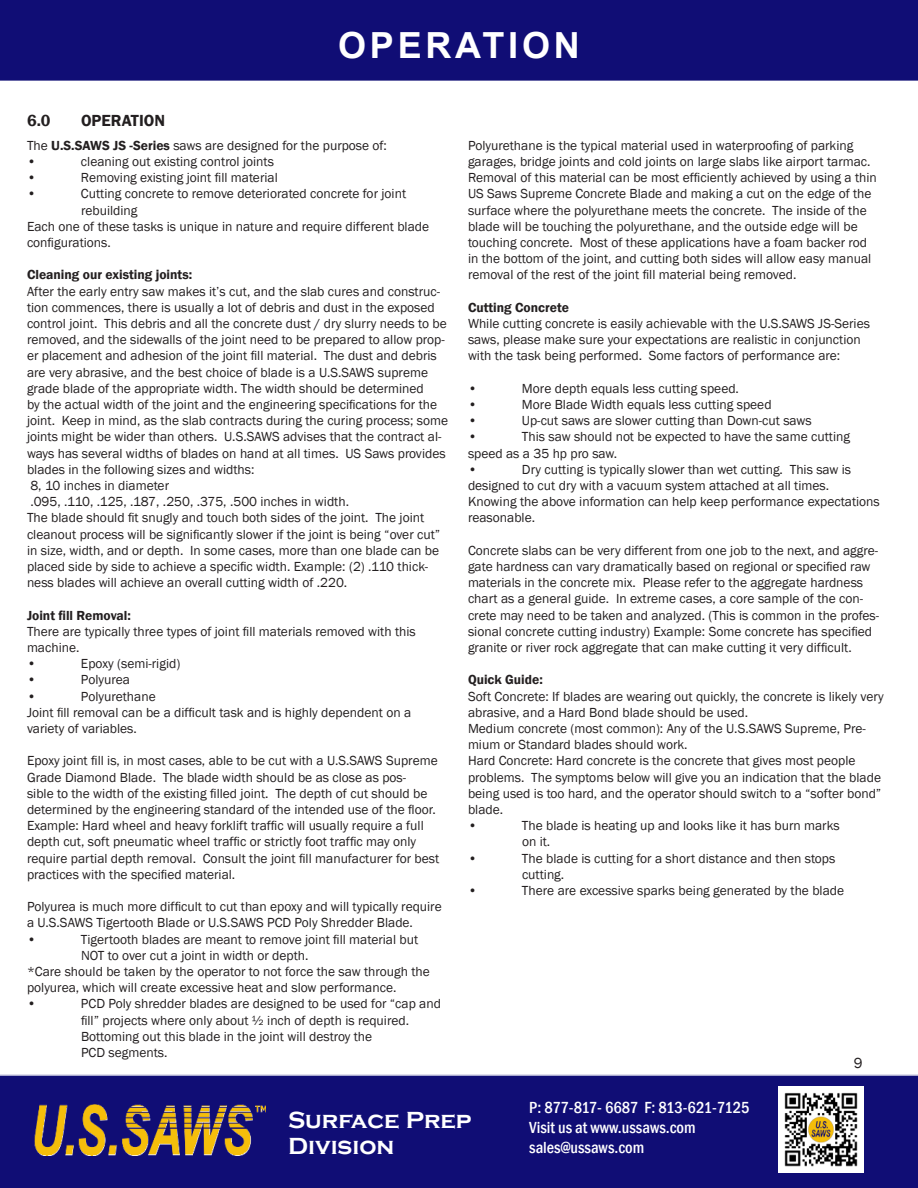
<style>
.page{position:relative;width:918px;height:1188px;background:#fff}
.page>*{position:absolute;margin:0;border:0;box-sizing:border-box;transform-origin:0 0}
.t1{font:700 36px "Arial";letter-spacing:.105em;color:#fff}
.t2{font:700 24px/25.3px "Copperplate Gothic";color:#fff}
.t3{font:500 condensed 16.5px/19.8px "Franklin Gothic";color:#fff}
.t4{font:600 16.5px "Franklin Gothic";color:#231f20}
.t5{font:15px "Franklin Gothic";color:#231f20}
.t6{font:13.5px/16.2px "Franklin Gothic";color:#231f20}
.t7{font:600 13.5px "Franklin Gothic";color:#231f20}
.s1{font-weight:600}
</style>
<div class="page">
<div style="left:0;top:0;width:918px;height:81px;background:#100d75"></div>
<div style="left:0;top:1074px;width:918px;height:114px;background:#100d75"></div>
<img style="left:778px;top:1087px;width:86px;height:85px">
<img style="left:34px;top:1105px;width:232px;height:50px">
<p class="t4" style="left:27px;top:114px;width:25px">6.0</p>
<p class="t4" style="left:81px;top:114px;width:86px">OPERATION</p>
<h1 class="t1" style="left:338px;top:24px;width:243px">OPERATION</h1>
<p class="t6" style="left:27px;top:138px;width:362px">The <span class="s1">U.S.SAWS JS -Series</span> saws are designed for the purpose of: •</p>
<p class="t6" style="left:81px;top:154px;width:195px">cleaning out existing control joints</p>
<p class="t6" style="left:27px;top:170px;width:11px">•</p>
<p class="t6" style="left:81px;top:170px;width:198px">Removing existing joint fill material</p>
<p class="t6" style="left:27px;top:187px;width:11px">•</p>
<p class="t6" style="left:81px;top:187px;width:327px">Cutting concrete to remove deteriorated concrete for joint</p>
<p class="t6" style="left:81px;top:203px;width:58px">rebuilding</p>
<p class="t6" style="left:27px;top:219px;width:404px">Each one of these tasks is unique in nature and require different blade</p>
<p class="t6" style="left:27px;top:235px;width:85px">configurations.</p>
<p class="t7" style="left:27px;top:269px;width:167px">Cleaning our existing joints:</p>
<p class="t6" style="left:27px;top:284px;width:423px">After the early entry saw makes it’s cut, and the slab cures and construc&shy;tion commences, there is usually a lot of debris and dust in the exposed control joint. This debris and all the concrete dust / dry slurry needs to be removed, and the sidewalls of the joint need to be prepared to allow prop&shy;er placement and adhesion of the joint fill material. The dust and debris are very abrasive, and the best choice of blade is a U.S.SAWS supreme grade blade of the appropriate width. The width should be determined<br>by the actual width of the joint and the engineering specifications for the joint. Keep in mind, as the slab contracts during the curing process; some joints might be wider than others. U.S.SAWS advises that the contract al&shy;ways has several widths of blades on hand at all times. US Saws provides blades in the following sizes and widths:<br>8, 10 inches in diameter<br>.095, .110, .125, .187, .250, .375, .500 inches in width.<br>The blade should fit snugly and touch both sides of the joint. The joint cleanout process will be significantly slower if the joint is being “over cut” in size, width, and or depth. In some cases, more than one blade can be placed side by side to achieve a specific width. Example: (2) .110 thick&shy;ness blades will achieve an overall cutting width of .220.</p>
<p class="t7" style="left:27px;top:607px;width:105px">Joint fill Removal:</p>
<p class="t6" style="left:27px;top:624px;width:390px">There are typically three types of joint fill materials removed with this machine.<br>•</p>
<p class="t6" style="left:81px;top:656px;width:101px">Epoxy (semi-rigid)</p>
<p class="t6" style="left:27px;top:673px;width:11px">•</p>
<p class="t6" style="left:81px;top:673px;width:51px">Polyurea</p>
<p class="t6" style="left:27px;top:689px;width:11px">•</p>
<p class="t6" style="left:27px;top:689px;width:386px;text-indent:54px">Polyurethane<br>Joint fill removal can be a difficult task and is highly dependent on a variety of variables.</p>
<p class="t6" style="left:27px;top:753px;width:414px">Epoxy joint fill is, in most cases, able to be cut with a U.S.SAWS Supreme Grade Diamond Blade. The blade width should be as close as pos-<br>sible to the width of the existing filled joint. The depth of cut should be determined by the engineering standard of the intended use of the floor.<br>Example: Hard wheel and heavy forklift traffic will usually require a full depth cut, soft pneumatic wheel traffic or strictly foot traffic may only require partial depth removal. Consult the joint fill manufacturer for best practices with the specified material.</p>
<p class="t6" style="left:27px;top:899px;width:416px">Polyurea is much more difficult to cut than epoxy and will typically require a U.S.SAWS Tigertooth Blade or U.S.SAWS PCD Poly Shredder Blade.<br>•</p>
<p class="t6" style="left:81px;top:931px;width:339px">Tigertooth blades are meant to remove joint fill material but</p>
<p class="t6" style="left:81px;top:948px;width:229px">NOT to over cut a joint in width or depth.</p>
<p class="t6" style="left:27px;top:964px;width:404px">*Care should be taken by the operator to not force the saw through the</p>
<p class="t6" style="left:27px;top:980px;width:371px">polyurea, which will create excessive heat and slow performance.</p>
<p class="t6" style="left:27px;top:997px;width:11px">•</p>
<p class="t6" style="left:81px;top:997px;width:362px">PCD Poly shredder blades are designed to be used for “cap and fill” projects where only about ½ inch of depth is required.<br>Bottoming out this blade in the joint will destroy the<br>PCD segments.</p>
<p class="t6" style="left:468px;top:138px;width:410px">Polyurethane is the typical material used in waterproofing of parking garages, bridge joints and cold joints on large slabs like airport tarmac.<br>Removal of this material can be most efficiently achieved by using a thin US Saws Supreme Concrete Blade and making a cut on the edge of the surface where the polyurethane meets the concrete. The inside of the blade will be touching the polyurethane, and the outside edge will be touching concrete. Most of these applications have a foam backer rod in the bottom of the joint, and cutting both sides will allow easy manual removal of the rest of the joint fill material being removed.</p>
<p class="t7" style="left:468px;top:302px;width:102px">Cutting Concrete</p>
<p class="t6" style="left:468px;top:316px;width:403px">While cutting concrete is easily achievable with the U.S.SAWS JS-Series saws, please make sure your expectations are realistic in conjunction with the task being performed. Some factors of performance are:</p>
<p class="t6" style="left:468px;top:381px;width:11px">•</p>
<p class="t6" style="left:522px;top:381px;width:219px">More depth equals less cutting speed.</p>
<p class="t6" style="left:468px;top:397px;width:11px">•</p>
<p class="t6" style="left:522px;top:397px;width:251px">More Blade Width equals less cutting speed</p>
<p class="t6" style="left:468px;top:413px;width:11px">•</p>
<p class="t6" style="left:522px;top:413px;width:291px">Up-cut saws are slower cutting than Down-cut saws</p>
<p class="t6" style="left:468px;top:430px;width:11px">•</p>
<p class="t6" style="left:468px;top:430px;width:384px;text-indent:54px">This saw should not be expected to have the same cutting speed as a 35 hp pro saw.<br>•</p>
<p class="t6" style="left:468px;top:462px;width:413px;text-indent:54px">Dry cutting is typically slower than wet cutting. This saw is designed to cut dry with a vacuum system attached at all times.<br>Knowing the above information can help keep performance expectations reasonable.</p>
<p class="t6" style="left:468px;top:543px;width:413px">Concrete slabs can be very different from one job to the next, and aggre&shy;gate hardness can vary dramatically based on regional or specified raw materials in the concrete mix. Please refer to the aggregate hardness chart as a general guide. In extreme cases, a core sample of the con&shy;crete may need to be taken and analyzed. (This is common in the profes&shy;sional concrete cutting industry) Example: Some concrete has specified granite or river rock aggregate that can make cutting it very difficult.</p>
<p class="t7" style="left:468px;top:674px;width:76px">Quick Guide:</p>
<p class="t6" style="left:468px;top:689px;width:417px">Soft Concrete: If blades are wearing out quickly, the concrete is likely very abrasive, and a Hard Bond blade should be used.<br>Medium concrete (most common): Any of the U.S.SAWS Supreme, Pre&shy;mium or Standard blades should work.<br>Hard Concrete: Hard concrete is the concrete that gives most people problems. The symptoms below will give you an indication that the blade being used is too hard, and the operator should switch to a “softer bond” blade.<br>•</p>
<p class="t6" style="left:522px;top:818px;width:319px">The blade is heating up and looks like it has burn marks on it.</p>
<p class="t6" style="left:468px;top:851px;width:11px">•</p>
<p class="t6" style="left:522px;top:851px;width:315px">The blade is cutting for a short distance and then stops cutting.</p>
<p class="t6" style="left:468px;top:883px;width:11px">•</p>
<p class="t6" style="left:522px;top:883px;width:324px">There are excessive sparks being generated by the blade</p>
<p class="t5" style="left:854px;top:1057px;width:10px">9</p>
<h2 class="t2" style="left:288px;top:1107px;width:185px">Surface Prep<br>Division</h2>
<p class="t3" style="left:529px;top:1098px;width:222px">P: 877-817- 6687 F: 813-621-7125<br>Visit us at www.ussaws.com sales@ussaws.com</p>
</div>
